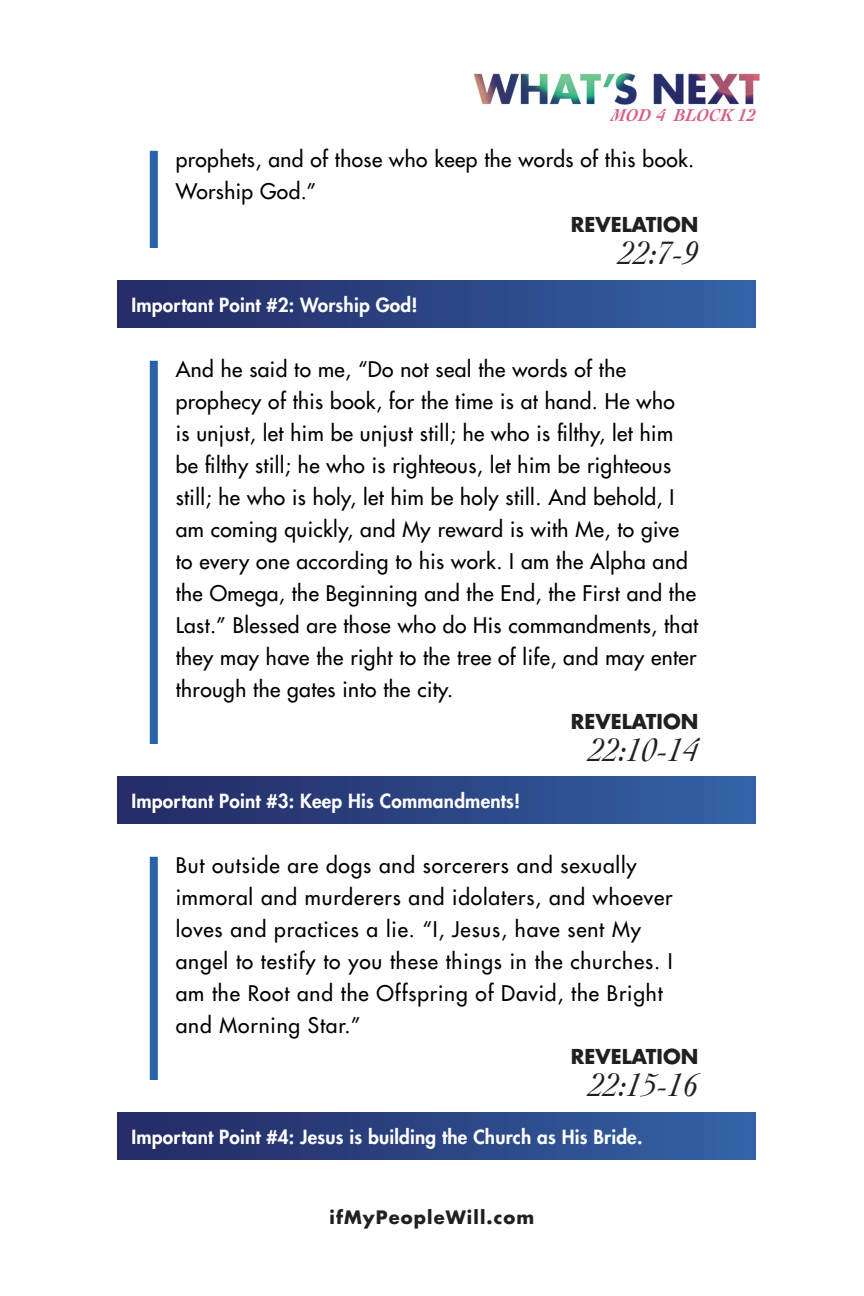
<style>
.page{position:relative;width:864px;height:1296px;background:#fff}
.page>*{position:absolute;margin:0;border:0;box-sizing:border-box;transform-origin:0 0}
.t1{font:italic 34px "Cochin";color:#231f20}
.t2{font:500 21px/32px "Futura Std";letter-spacing:.02em;color:#000}
.t3{font:500 21px/32px "Futura Std";letter-spacing:.04em;color:#000}
.t4{font:700 20px "Futura Std";color:#231f20}
.t5{font:800 19px "Futura Std";letter-spacing:.01em;color:#fff}
.t6{font:700 18px "Futura Std";letter-spacing:.06em;color:#231f20}
.t7{font:italic 700 18px "Cochin";color:#d65f82}
</style>
<div class="page">
<img style="left:473px;top:73px;width:287px;height:32px">
<div style="left:150px;top:151px;width:8px;height:97px;background:#2863a7"></div>
<div style="left:150px;top:857px;width:8px;height:223px;background:#2863a7"></div>
<div style="left:150px;top:361px;width:8px;height:383px;background:#2863a7"></div>
<div style="left:117px;top:280px;width:639px;height:48px;background:linear-gradient(to right,#242963,#3363a6)"></div>
<div style="left:117px;top:776px;width:639px;height:48px;background:linear-gradient(to right,#242963,#3363a6)"></div>
<div style="left:117px;top:1112px;width:639px;height:48px;background:linear-gradient(to right,#242963,#3363a6)"></div>
<p class="t7" style="left:612px;top:103px;width:145px">MOD 4 BLOCK 12</p>
<p class="t2" style="left:176px;top:144px;width:520px">prophets, and of those who keep the words of this book.<br>Worship God.”</p>
<p class="t5" style="left:131px;top:293px;width:288px">Important Point #2: Worship God!</p>
<p class="t4" style="left:571px;top:211px;width:129px">REVELATION</p>
<p class="t1" style="left:619px;top:230px;width:81px">22:7-9</p>
<p class="t2" style="left:176px;top:354px;width:524px">And he said to me, “Do not seal the words of the prophecy of this book, for the time is at hand. He who<br>is unjust, let him be unjust still; he who is filthy, let him be filthy still; he who is righteous, let him be righteous still; he who is holy, let him be holy still. And behold, I am coming quickly, and My reward is with Me, to give to every one according to his work. I am the Alpha and the Omega, the Beginning and the End, the First and the Last.” Blessed are those who do His commandments, that they may have the right to the tree of life, and may enter through the gates into the city.</p>
<p class="t5" style="left:131px;top:789px;width:390px">Important Point #3: Keep His Commandments!</p>
<p class="t4" style="left:571px;top:708px;width:129px">REVELATION</p>
<p class="t1" style="left:589px;top:726px;width:111px">22:10-14</p>
<p class="t3" style="left:176px;top:850px;width:499px">But outside are dogs and sorcerers and sexually immoral and murderers and idolaters, and whoever loves and practices a lie. “I, Jesus, have sent My angel to testify to you these things in the churches. I am the Root and the Offspring of David, the Bright and Morning Star.”</p>
<p class="t4" style="left:571px;top:1043px;width:129px">REVELATION</p>
<p class="t1" style="left:589px;top:1062px;width:111px">22:15-16</p>
<p class="t5" style="left:131px;top:1125px;width:513px">Important Point #4: Jesus is building the Church as His Bride.</p>
<p class="t6" style="left:330px;top:1205px;width:206px">ifMyPeopleWill.com</p>
</div>
